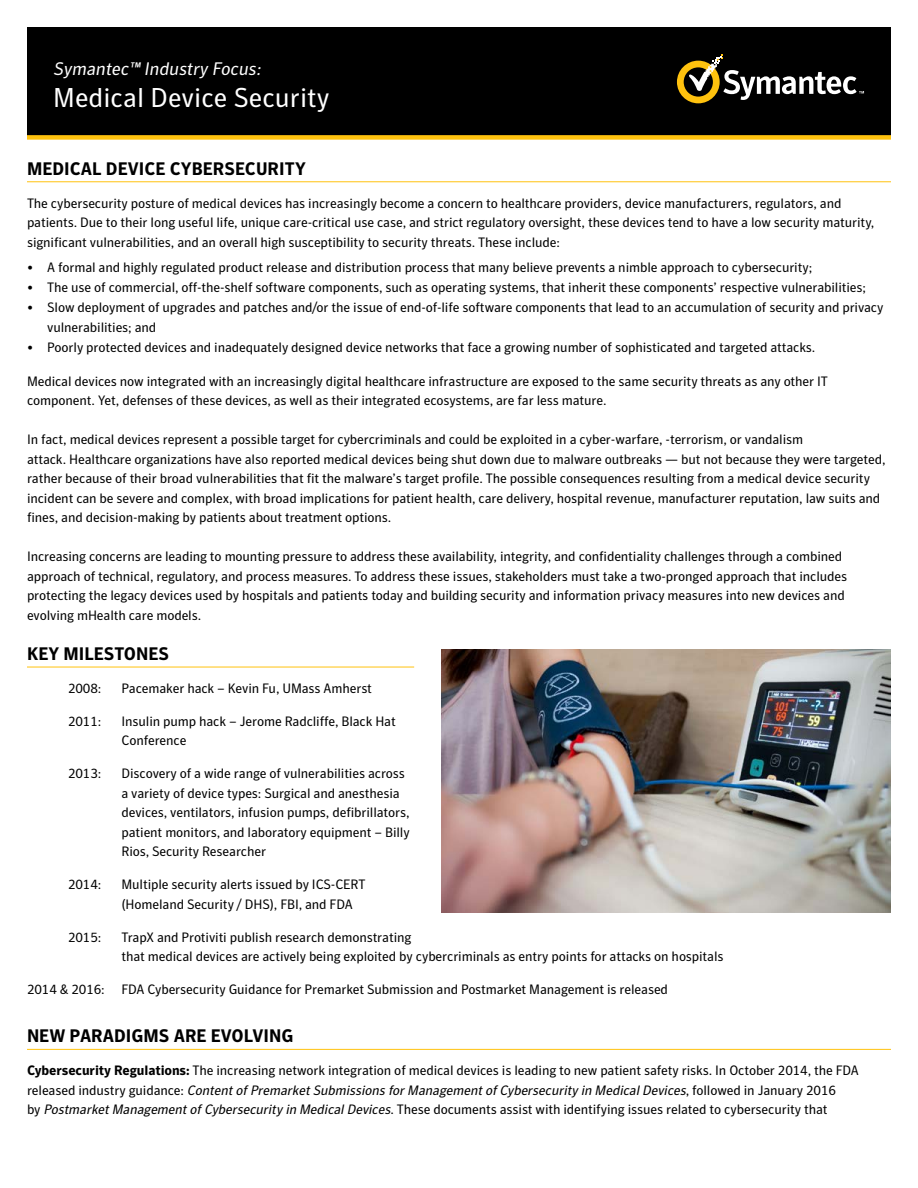
<style>
.page{position:relative;width:918px;height:1188px;background:#fff}
.page>*{position:absolute;margin:0;border:0;box-sizing:border-box;transform-origin:0 0}
.t1{font:27px "Symantec Sans";color:#fff}
.t2{font:700 18px "Symantec Sans";color:#000}
.subtitle{font:italic 18px "Symantec Sans";color:#fff}
.body{font:13.5px/19.5px "Symantec Sans";letter-spacing:-.01em;color:#000}
.s1{font-weight:700}
.s2{font-style:italic}
</style>
<div class="page">
<div style="left:27px;top:27px;width:864px;height:109px;background:#000"></div>
<svg style="left:677px;top:54px;width:187px;height:49px"></svg>
<div style="left:27px;top:135px;width:864px;height:5px;background:#ffc20e"></div>
<hr style="left:27px;top:181px;width:864px;height:1px;background:#ffc20e">
<hr style="left:27px;top:667px;width:387px;height:1px;background:#ffc20e">
<hr style="left:27px;top:1049px;width:864px;height:1px;background:#ffc20e">
<img style="left:441px;top:649px;width:450px;height:264px">
<p class="subtitle" style="left:53px;top:58px;width:212px">Symantec™ Industry Focus:</p>
<p class="t1" style="left:53px;top:82px;width:278px">Medical Device Security</p>
<p class="t2" style="left:27px;top:158px;width:280px">MEDICAL DEVICE CYBERSECURITY</p>
<p class="body" style="left:27px;top:193px;width:849px">The cybersecurity posture of medical devices has increasingly become a concern to healthcare providers, device manufacturers, regulators, and patients. Due to their long useful life, unique care-critical use case, and strict regulatory oversight, these devices tend to have a low security maturity, significant vulnerabilities, and an overall high susceptibility to security threats. These include:</p>
<p class="body" style="left:27px;top:258px;width:787px">• A formal and highly regulated product release and distribution process that many believe prevents a nimble approach to cybersecurity;</p>
<p class="body" style="left:27px;top:278px;width:841px">• The use of commercial, off-the-shelf software components, such as operating systems, that inherit these components’ respective vulnerabilities;</p>
<p class="body" style="left:47px;top:298px;width:838px;text-indent:-20px">• Slow deployment of upgrades and patches and/or the issue of end-of-life software components that lead to an accumulation of security and privacy vulnerabilities; and</p>
<p class="body" style="left:27px;top:337px;width:790px">• Poorly protected devices and inadequately designed device networks that face a growing number of sophisticated and targeted attacks.</p>
<p class="body" style="left:27px;top:371px;width:802px">Medical devices now integrated with an increasingly digital healthcare infrastructure are exposed to the same security threats as any other IT component. Yet, defenses of these devices, as well as their integrated ecosystems, are far less mature.</p>
<p class="body" style="left:27px;top:429px;width:860px">In fact, medical devices represent a possible target for cybercriminals and could be exploited in a cyber-warfare, -terrorism, or vandalism<br>attack. Healthcare organizations have also reported medical devices being shut down due to malware outbreaks — but not because they were targeted, rather because of their broad vulnerabilities that fit the malware’s target profile. The possible consequences resulting from a medical device security incident can be severe and complex, with broad implications for patient health, care delivery, hospital revenue, manufacturer reputation, law suits and fines, and decision-making by patients about treatment options.</p>
<p class="body" style="left:27px;top:546px;width:822px">Increasing concerns are leading to mounting pressure to address these availability, integrity, and confidentiality challenges through a combined approach of technical, regulatory, and process measures. To address these issues, stakeholders must take a two-pronged approach that includes protecting the legacy devices used by hospitals and patients today and building security and information privacy measures into new devices and evolving mHealth care models.</p>
<p class="t2" style="left:27px;top:643px;width:144px">KEY MILESTONES</p>
<p class="body" style="left:68px;top:678px;width:35px">2008:</p>
<p class="body" style="left:122px;top:678px;width:252px">Pacemaker hack – Kevin Fu, UMass Amherst</p>
<p class="body" style="left:68px;top:711px;width:35px">2011:</p>
<p class="body" style="left:122px;top:711px;width:276px">Insulin pump hack – Jerome Radcliffe, Black Hat<br>Conference</p>
<p class="body" style="left:68px;top:764px;width:35px">2013:</p>
<p class="body" style="left:122px;top:764px;width:290px">Discovery of a wide range of vulnerabilities across a variety of device types: Surgical and anesthesia devices, ventilators, infusion pumps, defibrillators, patient monitors, and laboratory equipment – Billy Rios, Security Researcher</p>
<p class="body" style="left:68px;top:875px;width:35px">2014:</p>
<p class="body" style="left:122px;top:875px;width:246px">Multiple security alerts issued by ICS-CERT (Homeland Security / DHS), FBI, and FDA</p>
<p class="body" style="left:68px;top:927px;width:35px">2015:</p>
<p class="body" style="left:122px;top:927px;width:604px">TrapX and Protiviti publish research demonstrating<br>that medical devices are actively being exploited by cybercriminals as entry points for attacks on hospitals</p>
<p class="body" style="left:27px;top:980px;width:643px">2014 &amp; 2016: FDA Cybersecurity Guidance for Premarket Submission and Postmarket Management is released</p>
<p class="t2" style="left:27px;top:1025px;width:268px">NEW PARADIGMS ARE EVOLVING</p>
<p class="body" style="left:27px;top:1061px;width:833px"><span class="s1">Cybersecurity Regulations:</span> The increasing network integration of medical devices is leading to new patient safety risks. In October 2014, the FDA r e l e a s e d i n d u s t r y g u i d a n c e : <span class="s2">ContentofPremarketSubmissions forManagementofCybersecurity in MedicalDevices</span>, fo l l o w e d i n J a n u a r y 2 0 1 6<br>by <span class="s2">PostmarketManagementofCybersecurity in MedicalDevices</span>. These documents assist with identifying issues related to cybersecurity that</p>
</div>
